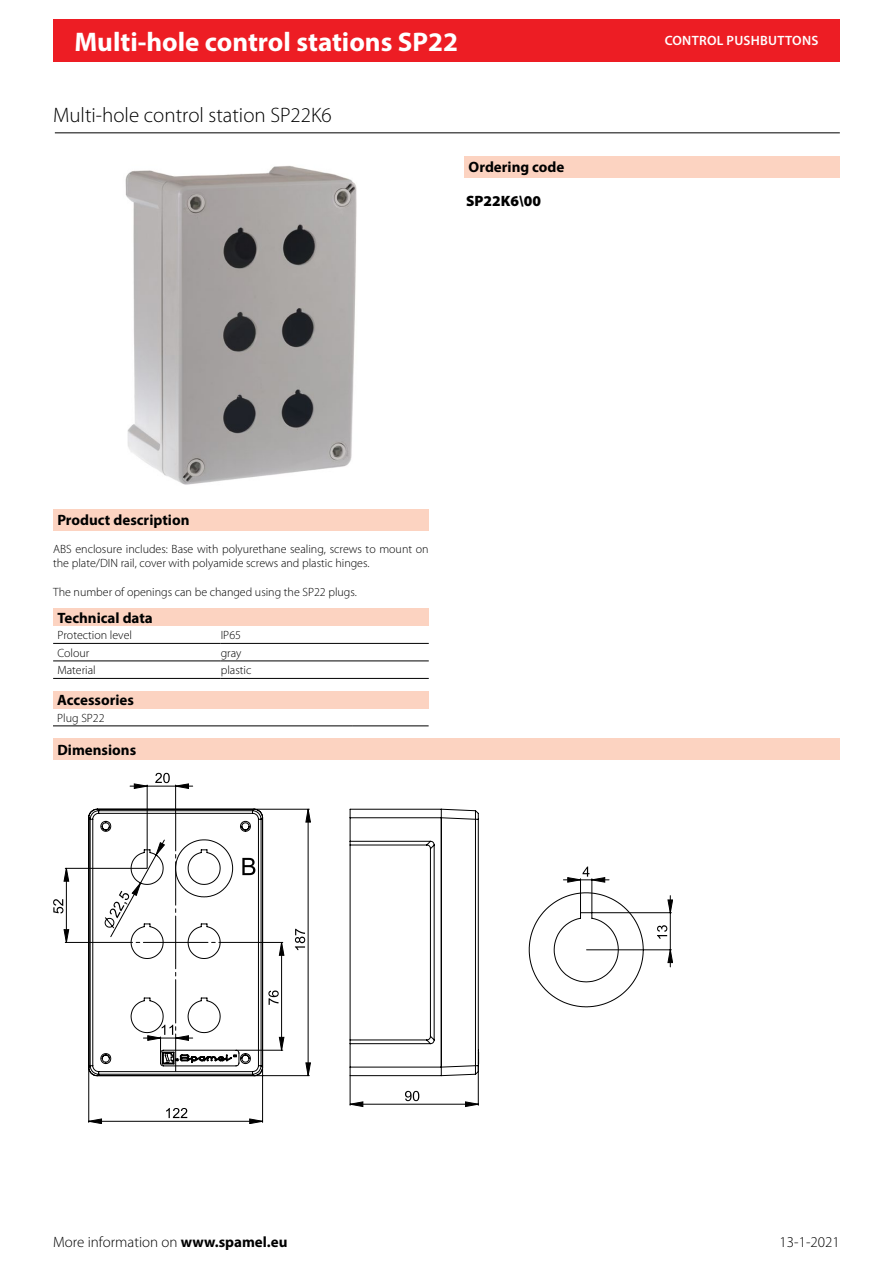
<style>
.page{position:relative;width:893px;height:1263px;background:#fff}
.page>*{position:absolute;margin:0;border:0;box-sizing:border-box;transform-origin:0 0}
.t1{font:700 27px "Myriad Pro";color:#fff}
.t2{font:300 21px "Myriad Pro";color:#000}
.Überschrift{font:700 15px "Myriad Pro";color:#000}
.t3{font:300 15px "Myriad Pro";color:#000}
.TS_Bestellschlüssel{font:900 15px "Myriad Pro";color:#000}
.t4{font:600 13.5px "Myriad Pro";letter-spacing:.02em;color:#fff}
.Text_normal_block{font:300 12px/14.4px "Myriad Pro";color:#000}
.Tabellenkörper{font:300 12px "Myriad Pro";color:#000}
.s1{font-weight:700}
</style>
<div class="page">
<div style="left:53px;top:19px;width:787px;height:43px;background:#ed1d24"></div>
<img style="left:125px;top:165px;width:232px;height:320px">
<div style="left:53px;top:609px;width:376px;height:17px;background:#fcd3c1"></div>
<hr style="left:53px;top:643px;width:168px;height:1px;background:#000">
<hr style="left:221px;top:643px;width:208px;height:1px;background:#000">
<hr style="left:53px;top:661px;width:168px;height:1px;background:#000">
<hr style="left:221px;top:661px;width:208px;height:1px;background:#000">
<hr style="left:53px;top:678px;width:168px;height:1px;background:#000">
<hr style="left:221px;top:678px;width:208px;height:1px;background:#000">
<div style="left:464px;top:156px;width:376px;height:21px;background:#fcd3c1"></div>
<div style="left:53px;top:739px;width:787px;height:21px;background:#fcd3c1"></div>
<svg style="left:350px;top:1076px;width:129px;height:30px"></svg>
<svg style="left:89px;top:1108px;width:174px;height:15px"></svg>
<svg style="left:53px;top:773px;width:231px;height:170px"></svg>
<svg style="left:479px;top:866px;width:194px;height:198px"></svg>
<svg style="left:88px;top:809px;width:391px;height:267px"></svg>
<svg style="left:529px;top:892px;width:115px;height:115px"></svg>
<hr style="left:55px;top:132px;width:785px;height:1px;background:#000">
<div style="left:53px;top:509px;width:376px;height:21px;background:#fcd3c1"></div>
<div style="left:53px;top:691px;width:376px;height:17px;background:#fcd3c1"></div>
<hr style="left:53px;top:726px;width:299px;height:1px;background:#000">
<hr style="left:352px;top:726px;width:77px;height:1px;background:#000">
<h1 class="t1" style="left:74px;top:24px;width:385px">Multi-hole control stations SP22</h1>
<p class="t2" style="left:53px;top:104px;width:280px">Multi-hole control station SP22K6</p>
<p class="Überschrift" style="left:469px;top:158px;width:97px">Ordering code</p>
<p class="TS_Bestellschlüssel" style="left:466px;top:191px;width:76px">SP22K6\00</p>
<p class="t4" style="left:665px;top:32px;width:155px">CONTROL PUSHBUTTONS</p>
<p class="Überschrift" style="left:57px;top:511px;width:134px">Product description</p>
<p class="Text_normal_block" style="left:53px;top:542px;width:377px">ABS enclosure includes: Base with polyurethane sealing, screws to mount on the plate/DIN rail, cover with polyamide screws and plastic hinges.</p>
<p class="Text_normal_block" style="left:53px;top:585px;width:305px">The number of openings can be changed using the SP22 plugs.</p>
<p class="Überschrift" style="left:57px;top:608px;width:97px">Technical data</p>
<p class="Tabellenkörper" style="left:57px;top:628px;width:76px">Protection level</p>
<p class="Tabellenkörper" style="left:221px;top:628px;width:22px">IP65</p>
<p class="Tabellenkörper" style="left:57px;top:646px;width:34px">Colour</p>
<p class="Tabellenkörper" style="left:221px;top:646px;width:22px">gray</p>
<p class="Tabellenkörper" style="left:57px;top:663px;width:40px">Material</p>
<p class="Tabellenkörper" style="left:221px;top:663px;width:32px">plastic</p>
<p class="Überschrift" style="left:57px;top:691px;width:78px">Accessories</p>
<p class="Tabellenkörper" style="left:57px;top:711px;width:49px">Plug SP22</p>
<p class="Überschrift" style="left:57px;top:740px;width:80px">Dimensions</p>
<p class="t3" style="left:53px;top:1234px;width:236px">More information on <span class="s1">www.spamel.eu</span></p>
<p class="t3" style="left:780px;top:1234px;width:62px">13-1-2021</p>
</div>
